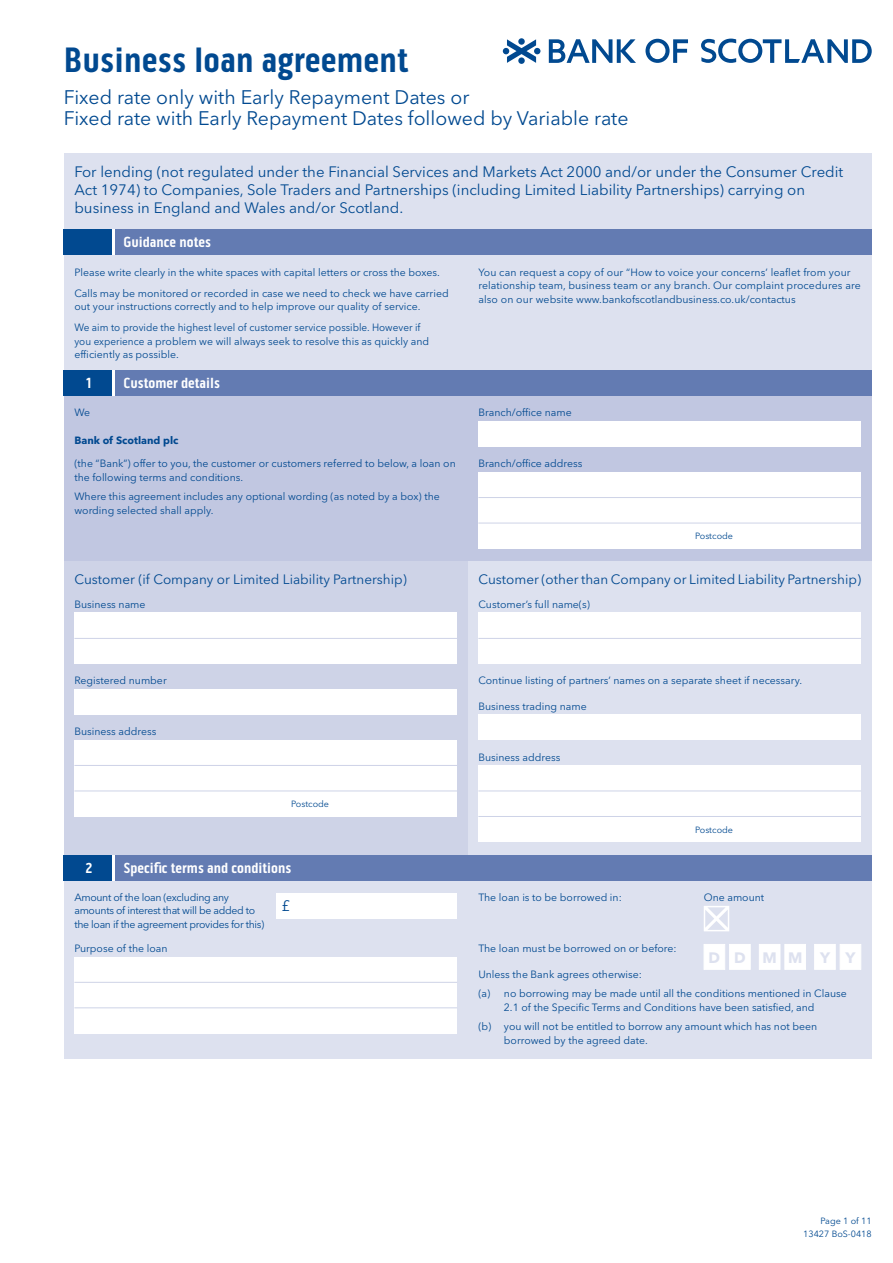
<style>
.page{position:relative;width:893px;height:1263px;background:#fff}
.page>*{position:absolute;margin:0;border:0;box-sizing:border-box;transform-origin:0 0}
.t1{font:700 36px "Bo S Pill Gothic";color:#014990}
.t2{font:19.5px/21px "Avenir Next LT Pro";color:#014990}
.t3{font:15px/18px "Avenir Next LT Pro";color:#014990}
.t4{font:700 15px "Bo S Pill Gothic";color:#fff}
.t5{font:700 15px "Avenir Next LT Pro";letter-spacing:.98em;color:#dde1ef}
.t6{font:13.5px "Avenir Next LT Pro";color:#014990}
.t7{font:10.5px/13.5px "Avenir Next LT Pro";color:#014990}
.t8{font:10.5px/13.5px "Avenir Next LT Pro";letter-spacing:-.03em;color:#014990}
.t9{font:10.5px/13.5px "Avenir Next LT Pro";color:#014990;scale:.95 1}
.t10{font:700 10.5px "Avenir Next LT Pro";color:#014990}
.t11{font:9px/13.2px "Avenir Next LT Pro";color:#014990;text-align:right}
</style>
<div class="page">
<div style="left:64px;top:153px;width:808px;height:906px;background:#dde1ef"></div>
<div style="left:64px;top:561px;width:404px;height:294px;background:#ced3e7"></div>
<div style="left:64px;top:395px;width:808px;height:166px;background:#c1c7e1"></div>
<div style="left:74px;top:689px;width:383px;height:25px;background:#fff"></div>
<hr style="left:112px;top:230px;width:3px;height:25px;background:#fff">
<div style="left:115px;top:230px;width:757px;height:25px;background:#637bb2"></div>
<div style="left:64px;top:230px;width:48px;height:25px;background:#014990"></div>
<hr style="left:112px;top:370px;width:3px;height:25px;background:#fff">
<div style="left:115px;top:370px;width:757px;height:25px;background:#637bb2"></div>
<div style="left:64px;top:370px;width:48px;height:25px;background:#014990"></div>
<div style="left:74px;top:740px;width:383px;height:76px;background:#fff"></div>
<hr style="left:74px;top:791px;width:383px;height:1px;background:#ced3e7">
<hr style="left:74px;top:765px;width:383px;height:1px;background:#ced3e7">
<div style="left:478px;top:612px;width:383px;height:51px;background:#fff"></div>
<div style="left:74px;top:612px;width:383px;height:51px;background:#fff"></div>
<div style="left:478px;top:714px;width:383px;height:26px;background:#fff"></div>
<div style="left:478px;top:421px;width:383px;height:25px;background:#fff"></div>
<div style="left:478px;top:472px;width:383px;height:77px;background:#fff"></div>
<hr style="left:478px;top:523px;width:383px;height:1px;background:#ced3e7">
<hr style="left:478px;top:497px;width:383px;height:1px;background:#ced3e7">
<hr style="left:478px;top:638px;width:383px;height:1px;background:#ced3e7">
<hr style="left:74px;top:638px;width:383px;height:1px;background:#ced3e7">
<div style="left:478px;top:765px;width:383px;height:77px;background:#fff"></div>
<hr style="left:478px;top:816px;width:383px;height:1px;background:#ced3e7">
<hr style="left:478px;top:791px;width:383px;height:1px;background:#ced3e7">
<div style="left:276px;top:893px;width:181px;height:25px;background:#fff"></div>
<div style="left:74px;top:957px;width:383px;height:76px;background:#fff"></div>
<hr style="left:112px;top:855px;width:3px;height:25px;background:#fff">
<div style="left:115px;top:855px;width:757px;height:25px;background:#637bb2"></div>
<div style="left:64px;top:855px;width:48px;height:25px;background:#014990"></div>
<svg style="left:704px;top:906px;width:25px;height:25px"></svg>
<hr style="left:74px;top:982px;width:383px;height:1px;background:#ced3e7">
<hr style="left:74px;top:1007px;width:383px;height:1px;background:#ced3e7">
<div style="left:704px;top:944px;width:21px;height:26px;background:#fff"></div>
<div style="left:729px;top:944px;width:21px;height:26px;background:#fff"></div>
<div style="left:759px;top:944px;width:21px;height:26px;background:#fff"></div>
<div style="left:784px;top:944px;width:22px;height:26px;background:#fff;border:1px solid #fff"></div>
<div style="left:814px;top:944px;width:22px;height:26px;background:#fff"></div>
<div style="left:840px;top:944px;width:21px;height:26px;background:#fff"></div>
<svg style="left:549px;top:39px;width:87px;height:24px"></svg>
<svg style="left:645px;top:39px;width:43px;height:24px"></svg>
<svg style="left:701px;top:39px;width:171px;height:24px"></svg>
<svg style="left:503px;top:39px;width:37px;height:24px"></svg>
<h1 class="t1" style="left:64px;top:39px;width:346px">Business loan agreement</h1>
<h2 class="t2" style="left:64px;top:87px;width:566px">Fixed rate only with Early Repayment Dates or<br>Fixed rate with Early Repayment Dates followed by Variable rate</h2>
<p class="t3" style="left:74px;top:163px;width:770px">For lending (not regulated under the Financial Services and Markets Act 2000 and/or under the Consumer Credit<br>Act 1974) to Companies, Sole Traders and Partnerships (including Limited Liability Partnerships) carrying on business in England and Wales and/or Scotland.</p>
<h3 class="t4" style="left:124px;top:233px;width:89px">Guidance notes</h3>
<p class="t7" style="left:74px;top:262px;width:376px;line-height:21px">Please write clearly in the white spaces with capital letters or cross the boxes.<br>Calls may be monitored or recorded in case we need to check we have carried</p>
<p class="t7" style="left:74px;top:296px;width:348px;line-height:21px">out your instructions correctly and to help improve our quality of service.<br>We aim to provide the highest level of customer service possible. However if</p>
<p class="t9" style="left:74px;top:334px;width:375px">you experience a problem we will always seek to resolve this as quickly and efficiently as possible.</p>
<h3 class="t4" style="left:86px;top:374px;width:7px">1</h3>
<h3 class="t4" style="left:124px;top:374px;width:98px">Customer details</h3>
<p class="t7" style="left:74px;top:406px;width:17px">We</p>
<p class="t10" style="left:74px;top:434px;width:106px">Bank of Scotland plc</p>
<p class="t7" style="left:74px;top:457px;width:383px">(the “Bank”) offer to you, the customer or customers referred to below, a loan on the following terms and conditions.</p>
<p class="t7" style="left:74px;top:490px;width:367px">Where this agreement includes any optional wording (as noted by a box) the wording selected shall apply.</p>
<p class="t6" style="left:74px;top:571px;width:334px">Customer (if Company or Limited Liability Partnership)</p>
<p class="t7" style="left:74px;top:597px;width:73px">Business name</p>
<p class="t7" style="left:478px;top:265px;width:384px">You can request a copy of our “How to voice your concerns’ leaflet from your relationship team, business team or any branch. Our complaint procedures are also on our website www.bankofscotlandbusiness.co.uk/contactus</p>
<p class="t7" style="left:478px;top:406px;width:95px">Branch/office name</p>
<p class="t7" style="left:478px;top:457px;width:106px">Branch/office address</p>
<p class="t11" style="left:695px;top:529px;width:39px">Postcode</p>
<p class="t6" style="left:478px;top:571px;width:384px">Customer (other than Company or Limited Liability Partnership)</p>
<p class="t7" style="left:478px;top:597px;width:113px">Customer’s full name(s)</p>
<p class="t7" style="left:74px;top:674px;width:94px">Registered number</p>
<p class="t7" style="left:74px;top:725px;width:84px">Business address</p>
<p class="t11" style="left:291px;top:797px;width:39px">Postcode</p>
<h3 class="t4" style="left:85px;top:859px;width:8px">2</h3>
<h3 class="t4" style="left:124px;top:859px;width:169px">Specific terms and conditions</h3>
<p class="t8" style="left:74px;top:890px;width:191px">Amount of the loan (excluding any amounts of interest that will be added to the loan if the agreement provides for this)</p>
<p class="t7" style="left:74px;top:941px;width:95px">Purpose of the loan</p>
<h3 class="t3" style="left:282px;top:897px;width:10px">£</h3>
<p class="t7" style="left:478px;top:674px;width:325px">Continue listing of partners’ names on a separate sheet if necessary.</p>
<p class="t7" style="left:478px;top:699px;width:110px">Business trading name</p>
<p class="t7" style="left:478px;top:750px;width:84px">Business address</p>
<p class="t11" style="left:695px;top:823px;width:39px">Postcode</p>
<p class="t7" style="left:478px;top:891px;width:145px">The loan is to be borrowed in:</p>
<p class="t7" style="left:704px;top:890px;width:62px">One amount</p>
<p class="t7" style="left:478px;top:942px;width:200px">The loan must be borrowed on or before:</p>
<p class="t7" style="left:478px;top:964px;width:370px;line-height:19.5px">Unless the Bank agrees otherwise:<br>(a) no borrowing may be made until all the conditions mentioned in Clause</p>
<p class="t7" style="left:478px;top:997px;width:340px;line-height:19.5px;text-align:right">2.1 of the Specific Terms and Conditions have been satisfied, and<br>(b) you will not be entitled to borrow any amount which has not been</p>
<p class="t7" style="left:504px;top:1033px;width:145px">borrowed by the agreed date.</p>
<h3 class="t5" style="left:709px;top:948px;width:149px">DDMM YY</h3>
<p class="t11" style="left:803px;top:1214px;width:70px">Page 1 of 11<br>13427 BoS-0418</p>
</div>
